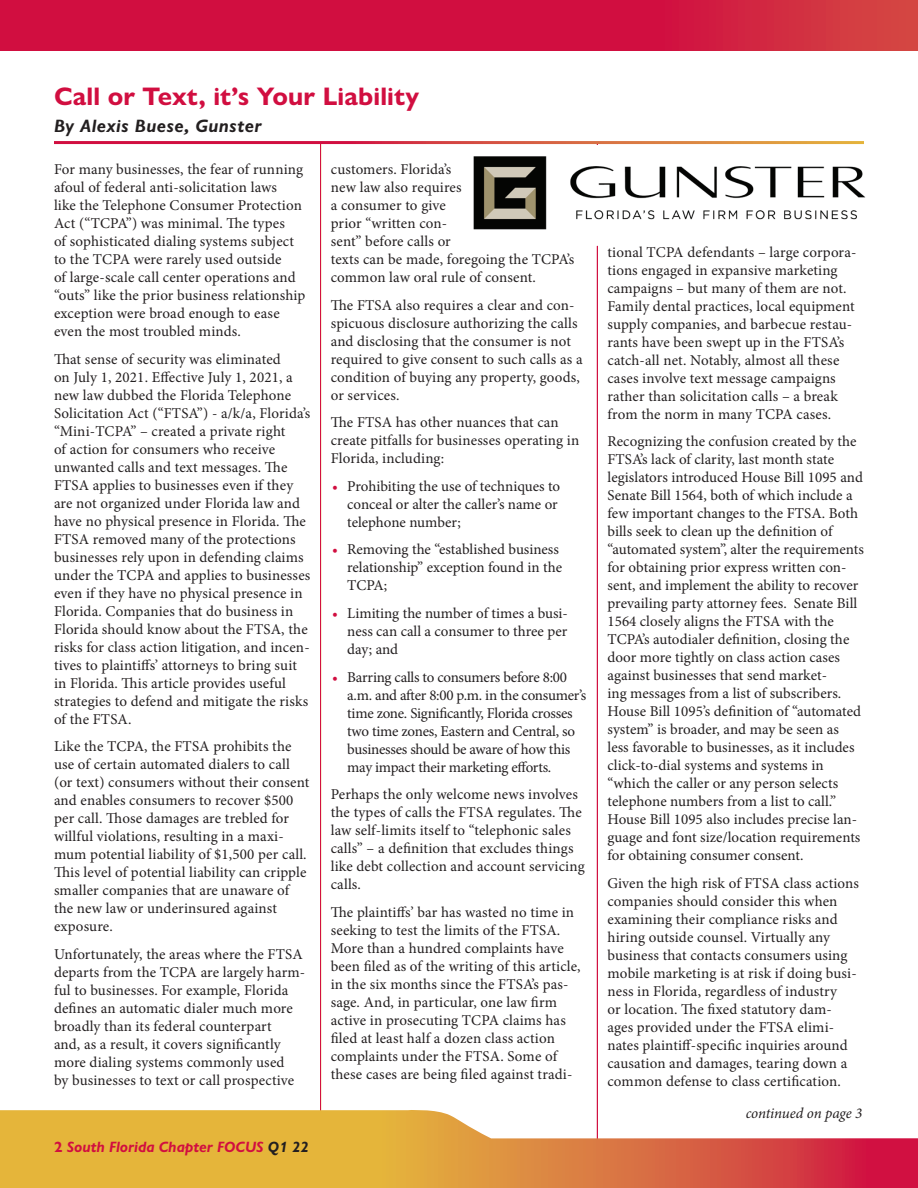
<style>
.page{position:relative;width:918px;height:1188px;background:#fff}
.page>*{position:absolute;margin:0;border:0;box-sizing:border-box;transform-origin:0 0}
.t1{font:700 25.5px "Gill Sans Nova";color:#d10e40}
.t2{font:italic 700 18px "Gill Sans Nova";letter-spacing:.035em;color:#231f20}
.t3{font:15px/18px "Minion Pro";letter-spacing:.005em;color:#231f20}
.t4{font:15px/18px "Minion Pro";letter-spacing:-.015em;color:#231f20}
.t5{font:italic 700 15px "Gill Sans Nova";color:#d10e40}
.t6{font:italic 15px "Minion Pro";letter-spacing:-.01em;color:#231f20}
.s1{color:#d10e40}
.s2{font-style:normal}
.s3{color:#231f20}
</style>
<div class="page">
<img style="left:473px;top:156px;width:393px;height:74px">
<svg style="left:0;top:0;width:918px;height:50px;background:#d11640"></svg>
<svg style="left:0;top:1108px;width:918px;height:80px"></svg>
<h1 class="t1" style="left:54px;top:87px;width:367px">Call or Text, it’s Your Liability</h1>
<p class="t2" style="left:54px;top:120px;width:209px">By Alexis Buese, Gunster</p>
<p class="t3" style="left:54px;top:161px;width:253px">For many businesses, the fear of running afoul of federal anti-solicitation laws<br>like the Telephone Consumer Protection Act (“TCPA”) was minimal. The types<br>of sophisticated dialing systems subject to the TCPA were rarely used outside<br>of large-scale call center operations and “outs” like the prior business relationship exception were broad enough to ease even the most troubled minds.</p>
<p class="t3" style="left:54px;top:351px;width:258px">That sense of security was eliminated<br>on July 1, 2021. Effective July 1, 2021, a new law dubbed the Florida Telephone Solicitation Act (“FTSA”) - a/k/a, Florida’s “Mini-TCPA” – created a private right<br>of action for consumers who receive unwanted calls and text messages. The FTSA applies to businesses even if they are not organized under Florida law and have no physical presence in Florida. The FTSA removed many of the protections businesses rely upon in defending claims under the TCPA and applies to businesses even if they have no physical presence in Florida. Companies that do business in Florida should know about the FTSA, the risks for class action litigation, and incen&shy;tives to plaintiffs’ attorneys to bring suit in Florida. This article provides useful strategies to defend and mitigate the risks of the FTSA.</p>
<p class="t3" style="left:54px;top:739px;width:257px">Like the TCPA, the FTSA prohibits the use of certain automated dialers to call (or text) consumers without their consent and enables consumers to recover $500 per call. Those damages are trebled for willful violations, resulting in a maxi&shy;mum potential liability of $1,500 per call.<br>This level of potential liability can cripple smaller companies that are unaware of the new law or underinsured against exposure.</p>
<p class="t3" style="left:54px;top:946px;width:253px">Unfortunately, the areas where the FTSA departs from the TCPA are largely harm&shy;ful to businesses. For example, Florida defines an automatic dialer much more broadly than its federal counterpart<br>and, as a result, it covers significantly more dialing systems commonly used<br>by businesses to text or call prospective</p>
<p class="t3" style="left:331px;top:161px;width:245px">customers. Florida’s<br>new law also requires<br>a consumer to give<br>prior “written con-<br>sent” before calls or<br>texts can be made, foregoing the TCPA’s common law oral rule of consent.</p>
<p class="t3" style="left:331px;top:297px;width:253px">The FTSA also requires a clear and con&shy;spicuous disclosure authorizing the calls and disclosing that the consumer is not required to give consent to such calls as a condition of buying any property, goods, or services.</p>
<p class="t3" style="left:331px;top:415px;width:250px">The FTSA has other nuances that can create pitfalls for businesses operating in<br>Florida, including:</p>
<p class="t3" style="left:347px;top:478px;width:215px;text-indent:-15px"><span class="s1">•</span> Prohibiting the use of techniques to conceal or alter the caller’s name or telephone number;</p>
<p class="t3" style="left:347px;top:542px;width:216px;text-indent:-15px"><span class="s1">•</span> Removing the “established business relationship” exception found in the<br>TCPA;</p>
<p class="t3" style="left:347px;top:605px;width:222px;text-align:justify;text-indent:-15px"><span class="s1">•</span> Limiting the number of times a busi&shy;ness can call a consumer to three per day; and</p>
<p class="t4" style="left:347px;top:669px;width:241px;text-indent:-15px"><span class="s1">•</span> Barring calls to consumers before 8:00 a.m. and after 8:00 p.m. in the consumer’s time zone. Significantly, Florida crosses two time zones, Eastern and Central, so businesses should be aware of how this may impact their marketing efforts.</p>
<p class="t3" style="left:331px;top:787px;width:256px">Perhaps the only welcome news involves the types of calls the FTSA regulates. The law self-limits itself to “telephonic sales calls” – a definition that excludes things like debt collection and account servicing calls.</p>
<p class="t3" style="left:331px;top:904px;width:251px">The plaintiffs’ bar has wasted no time in seeking to test the limits of the FTSA.<br>More than a hundred complaints have been filed as of the writing of this article, in the six months since the FTSA’s pas&shy;sage. And, in particular, one law firm active in prosecuting TCPA claims has filed at least half a dozen class action complaints under the FTSA. Some of these cases are being filed against tradi-</p>
<p class="t5" style="left:54px;top:1142px;width:257px"><span class="s2">2</span> South Florida Chapter FOCUS <span class="s3">Q1 22</span></p>
<p class="t3" style="left:608px;top:244px;width:250px">tional TCPA defendants – large corpora&shy;tions engaged in expansive marketing campaigns – but many of them are not.<br>Family dental practices, local equipment supply companies, and barbecue restau&shy;rants have been swept up in the FTSA’s catch-all net. Notably, almost all these cases involve text message campaigns rather than solicitation calls – a break from the norm in many TCPA cases.</p>
<p class="t3" style="left:608px;top:434px;width:258px">Recognizing the confusion created by the FTSA’s lack of clarity, last month state legislators introduced House Bill 1095 and Senate Bill 1564, both of which include a few important changes to the FTSA. Both bills seek to clean up the definition of “automated system”, alter the requirements for obtaining prior express written con&shy;sent, and implement the ability to recover prevailing party attorney fees. Senate Bill 1564 closely aligns the FTSA with the TCPA’s autodialer definition, closing the door more tightly on class action cases against businesses that send market-<br>ing messages from a list of subscribers.<br>House Bill 1095’s definition of “automated system” is broader, and may be seen as less favorable to businesses, as it includes click-to-dial systems and systems in “which the caller or any person selects telephone numbers from a list to call.” House Bill 1095 also includes precise lan&shy;guage and font size/location requirements for obtaining consumer consent.</p>
<p class="t3" style="left:608px;top:876px;width:253px">Given the high risk of FTSA class actions companies should consider this when examining their compliance risks and hiring outside counsel. Virtually any business that contacts consumers using mobile marketing is at risk if doing busi&shy;ness in Florida, regardless of industry<br>or location. The fixed statutory dam&shy;ages provided under the FTSA elimi&shy;nates plaintiff-specific inquiries around causation and damages, tearing down a common defense to class certification.</p>
<p class="t6" style="left:746px;top:1107px;width:118px">continued on page 3</p>
</div>
